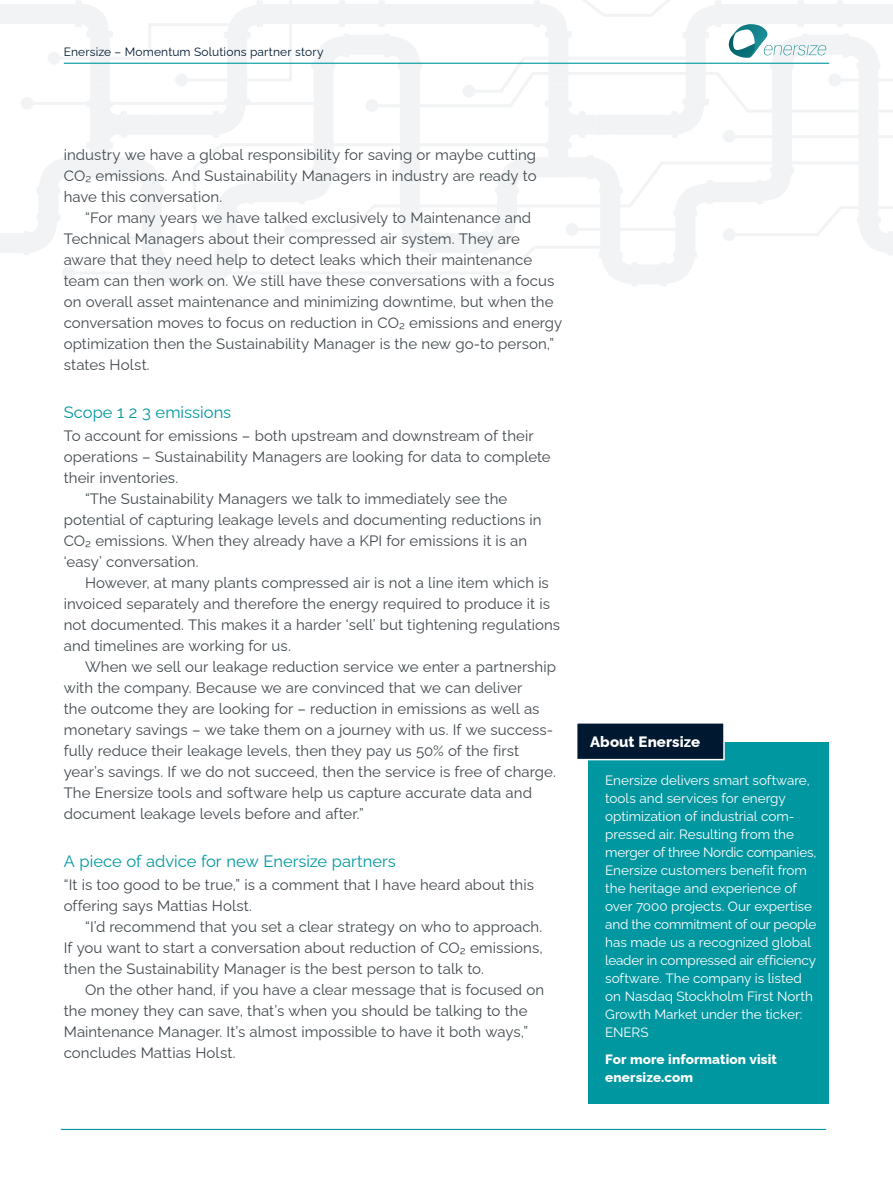
<style>
.page{position:relative;width:893px;height:1191px;background:#fff}
.page>*{position:absolute;margin:0;border:0;box-sizing:border-box;transform-origin:0 0}
.t1{font:16.5px "Raleway";color:#0097a0}
.t2{font:15px/21px "Raleway";letter-spacing:.005em;color:#41494e}
.t3{font:800 15px "Raleway";letter-spacing:.005em;color:#fff}
.t4{font:13.5px/18px "Raleway";letter-spacing:-.005em;color:#fff}
.t5{font:800 13.5px/18px "Raleway";letter-spacing:.01em;color:#fff}
.t6{font:12px "Raleway";letter-spacing:.015em;color:#001830}
</style>
<div class="page">
<svg style="left:0;top:164px;width:893px;height:122px"></svg>
<svg style="left:0;top:0;width:107px;height:24px;fill:#f1f3f5"></svg>
<svg style="left:97px;top:177px;width:464px;height:64px"></svg>
<svg style="left:735px;top:204px;width:158px;height:34px"></svg>
<svg style="left:288px;top:177px;width:584px;height:57px"></svg>
<svg style="left:231px;top:0;width:662px;height:22px"></svg>
<div style="left:284px;top:224px;width:13px;height:13px;background:#f1f3f5;border-radius:50%"></div>
<div style="left:93px;top:231px;width:13px;height:13px;background:#f1f3f5;border-radius:50%"></div>
<div style="left:565px;top:223px;width:13px;height:13px;background:#f1f3f5;border-radius:50%"></div>
<div style="left:723px;top:228px;width:13px;height:13px;background:#f1f3f5;border-radius:50%"></div>
<div style="left:48px;top:52px;width:12px;height:13px;background:#f1f3f5;border-radius:50%"></div>
<svg style="left:66px;top:244px;width:548px;height:32px"></svg>
<hr style="left:27px;top:102px;width:295px;height:3px;background:#8898a4">
<div style="left:21px;top:97px;width:13px;height:13px;background:#f1f3f5;border-radius:50%"></div>
<div style="left:62px;top:266px;width:13px;height:13px;background:#f1f3f5;border-radius:50%"></div>
<svg style="left:51px;top:22px;width:842px;height:155px"></svg>
<hr style="left:64px;top:63px;width:765px;height:1px;background:#0097a0">
<hr style="left:61px;top:1128px;width:765px;height:2px;background:#0097a0">
<div style="left:588px;top:742px;width:241px;height:361px;background:#0097a0"></div>
<div style="left:577px;top:723px;width:147px;height:36px;background:#001830"></div>
<div style="left:576px;top:722px;width:149px;height:38px;border:2px solid #fff"></div>
<p class="t6" style="left:64px;top:42px;width:261px">Enersize – Momentum Solutions partner story</p>
<p class="t2" style="left:64px;top:143px;width:474px;text-align:justify">industry we have a global responsibility for saving or maybe cutting CO2 emissions. And Sustainability Managers in industry are ready to have this conversation.</p>
<p class="t2" style="left:64px;top:206px;width:500px;text-indent:21px">“For many years we have talked exclusively to Maintenance and Technical Managers about their compressed air system. They are aware that they need help to detect leaks which their maintenance team can then work on. We still have these conversations with a focus on overall asset maintenance and minimizing downtime, but when the conversation moves to focus on reduction in CO2 emissions and energy optimization then the Sustainability Manager is the new go-to person,” states Holst.</p>
<p class="t1" style="left:64px;top:399px;width:169px">Scope 1 2 3 emissions</p>
<p class="t2" style="left:64px;top:424px;width:471px">To account for emissions – both upstream and downstream of their</p>
<p class="t2" style="left:64px;top:445px;width:488px">operations – Sustainability Managers are looking for data to complete</p>
<p class="t2" style="left:64px;top:466px;width:116px">their inventories.</p>
<p class="t2" style="left:85px;top:487px;width:424px">“The Sustainability Managers we talk to immediately see the</p>
<p class="t2" style="left:64px;top:508px;width:479px">potential of capturing leakage levels and documenting reductions in</p>
<p class="t2" style="left:64px;top:529px;width:465px">CO2 emissions. When they already have a KPI for emissions it is an</p>
<p class="t2" style="left:64px;top:550px;width:136px">‘easy’ conversation.</p>
<p class="t2" style="left:85px;top:571px;width:465px">However, at many plants compressed air is not a line item which is</p>
<p class="t2" style="left:64px;top:592px;width:488px">invoiced separately and therefore the energy required to produce it is</p>
<p class="t2" style="left:64px;top:613px;width:498px">not documented. This makes it a harder ‘sell’ but tightening regulations</p>
<p class="t2" style="left:64px;top:634px;width:229px">and timelines are working for us.</p>
<p class="t2" style="left:85px;top:655px;width:472px">When we sell our leakage reduction service we enter a partnership</p>
<p class="t2" style="left:64px;top:676px;width:460px">with the company. Because we are convinced that we can deliver</p>
<p class="t2" style="left:64px;top:697px;width:477px">the outcome they are looking for – reduction in emissions as well as</p>
<p class="t2" style="left:64px;top:718px;width:491px">monetary savings – we take them on a journey with us. If we success-</p>
<p class="t2" style="left:64px;top:739px;width:457px">fully reduce their leakage levels, then they pay us 50% of the first</p>
<p class="t2" style="left:64px;top:760px;width:494px">year’s savings. If we do not succeed, then the service is free of charge.</p>
<p class="t2" style="left:64px;top:781px;width:470px">The Enersize tools and software help us capture accurate data and</p>
<p class="t2" style="left:64px;top:802px;width:302px">document leakage levels before and after.”</p>
<p class="t1" style="left:64px;top:848px;width:333px">A piece of advice for new Enersize partners</p>
<p class="t2" style="left:64px;top:872px;width:472px">“It is too good to be true,” is a comment that I have heard about this offering says Mattias Holst.</p>
<p class="t2" style="left:64px;top:914px;width:481px;text-align:justify;text-indent:21px">“I’d recommend that you set a clear strategy on who to approach.<br>If you want to start a conversation about reduction of CO2 emissions, then the Sustainability Manager is the best person to talk to.</p>
<p class="t2" style="left:64px;top:977px;width:482px;text-indent:21px">On the other hand, if you have a clear message that is focused on the money they can save, that’s when you should be talking to the Maintenance Manager. It’s almost impossible to have it both ways,” concludes Mattias Holst.</p>
<p class="t3" style="left:590px;top:729px;width:112px">About Enersize</p>
<p class="t4" style="left:605px;top:770px;width:213px">Enersize delivers smart software, tools and services for energy optimization of industrial com&shy;pressed air. Resulting from the merger of three Nordic companies,<br>Enersize customers benefit from the heritage and experience of over 7000 projects. Our expertise and the commitment of our people has made us a recognized global leader in compressed air efficiency software. The company is listed on Nasdaq Stockholm First North<br>Growth Market under the ticker:<br>ENERS</p>
<p class="t5" style="left:605px;top:1049px;width:173px">For more information visit enersize.com</p>
</div>
